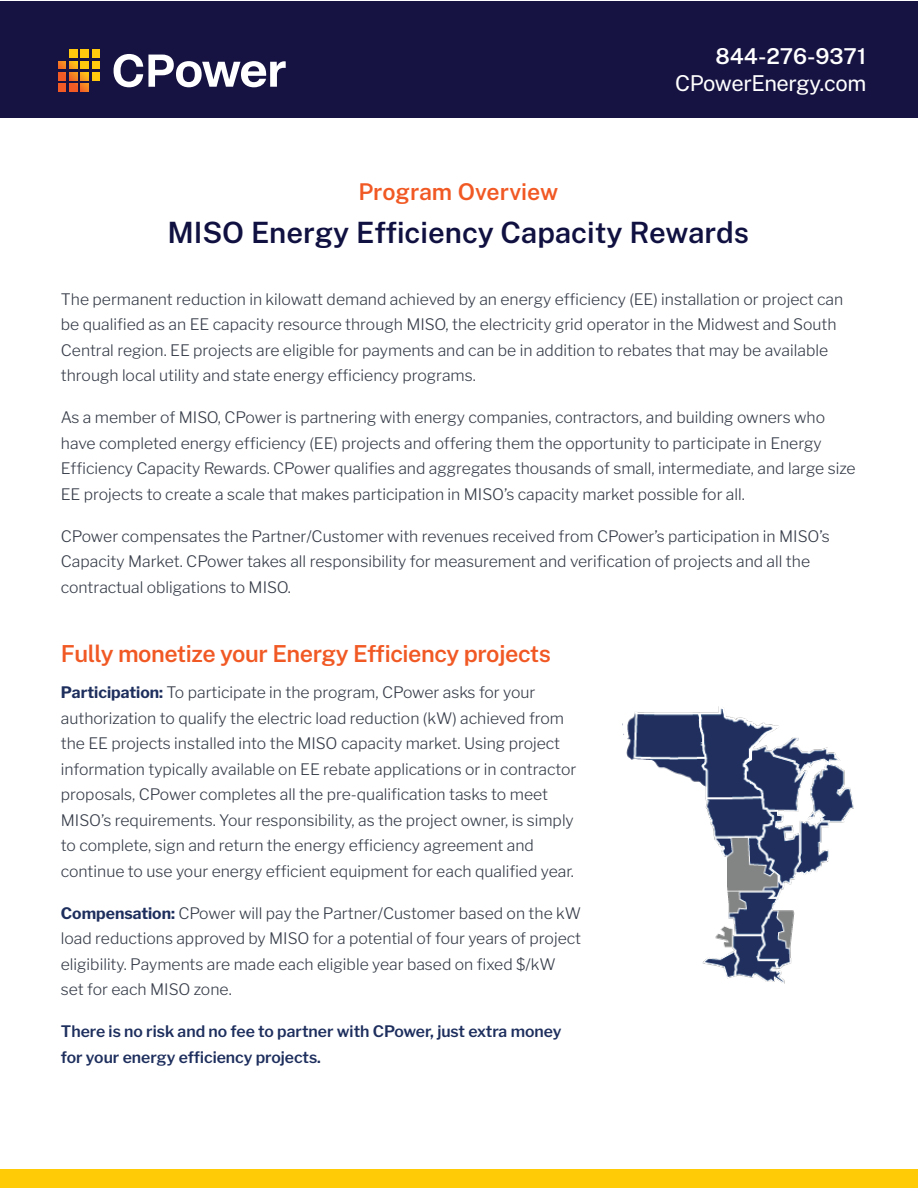
<style>
.page{position:relative;width:918px;height:1188px;background:#fff}
.page>*{position:absolute;margin:0;border:0;box-sizing:border-box;transform-origin:0 0}
.t1{font:600 29.4px "Public Sans";color:#101041}
.t2{font:600 23.4px "Public Sans";letter-spacing:-.02em;color:#f15924}
.t3{font:600 23.1px "Public Sans";color:#f15924}
.t4{font:21.9px "Public Sans";letter-spacing:-.02em;color:#fff}
.t5{font:600 21.9px "Public Sans";color:#fff}
.t6{font:300 15.75px/25.5px "Libre Franklin";color:#373d49}
.t7{font:600 15.75px/25.5px "Libre Franklin";color:#1e2f5e}
.s1{font-weight:700;color:#1e2f5e}
</style>
<div class="page">
<div style="left:0;top:1px;width:918px;height:116px;background:#161342"></div>
<svg style="left:114px;top:54px;width:172px;height:33px"></svg>
<svg style="left:58px;top:50px;width:42px;height:42px"></svg>
<div style="left:0;top:1169px;width:918px;height:19px;background:#ffca06"></div>
<img style="left:623px;top:706px;width:231px;height:277px">
<h3 class="t3" style="left:358px;top:177px;width:202px">Program Overview</h3>
<h3 class="t5" style="left:715px;top:42px;width:152px">844-276-9371</h3>
<h3 class="t4" style="left:675px;top:68px;width:193px">CPowerEnergy.com</h3>
<h1 class="t1" style="left:167px;top:213px;width:583px">MISO Energy Efficiency Capacity Rewards</h1>
<p class="t6" style="left:61px;top:285px;width:784px">The permanent reduction in kilowatt demand achieved by an energy efficiency (EE) installation or project can be qualified as an EE capacity resource through MISO, the electricity grid operator in the Midwest and South Central region. EE projects are eligible for payments and can be in addition to rebates that may be available through local utility and state energy efficiency programs.</p>
<p class="t6" style="left:61px;top:403px;width:796px">As a member of MISO, CPower is partnering with energy companies, contractors, and building owners who have completed energy efficiency (EE) projects and offering them the opportunity to participate in Energy Efficiency Capacity Rewards. CPower qualifies and aggregates thousands of small, intermediate, and large size EE projects to create a scale that makes participation in MISO’s capacity market possible for all.</p>
<p class="t6" style="left:61px;top:522px;width:770px">CPower compensates the Partner/Customer with revenues received from CPower’s participation in MISO’s<br>Capacity Market. CPower takes all responsibility for measurement and verification of projects and all the contractual obligations to MISO.</p>
<h2 class="t2" style="left:61px;top:638px;width:492px">Fully monetize your Energy Efficiency projects</h2>
<p class="t6" style="left:61px;top:678px;width:517px"><span class="s1">Participation:</span> To participate in the program, CPower asks for your authorization to qualify the electric load reduction (kW) achieved from the EE projects installed into the MISO capacity market. Using project information typically available on EE rebate applications or in contractor proposals, CPower completes all the pre-qualification tasks to meet MISO’s requirements. Your responsibility, as the project owner, is simply to complete, sign and return the energy efficiency agreement and continue to use your energy efficient equipment for each qualified year.</p>
<p class="t6" style="left:61px;top:899px;width:522px"><span class="s1">Compensation:</span> CPower will pay the Partner/Customer based on the kW load reductions approved by MISO for a potential of four years of project eligibility. Payments are made each eligible year based on fixed $/kW set for each MISO zone.</p>
<p class="t7" style="left:61px;top:1017px;width:502px">There is no risk and no fee to partner with CPower, just extra money for your energy efficiency projects.</p>
</div>
